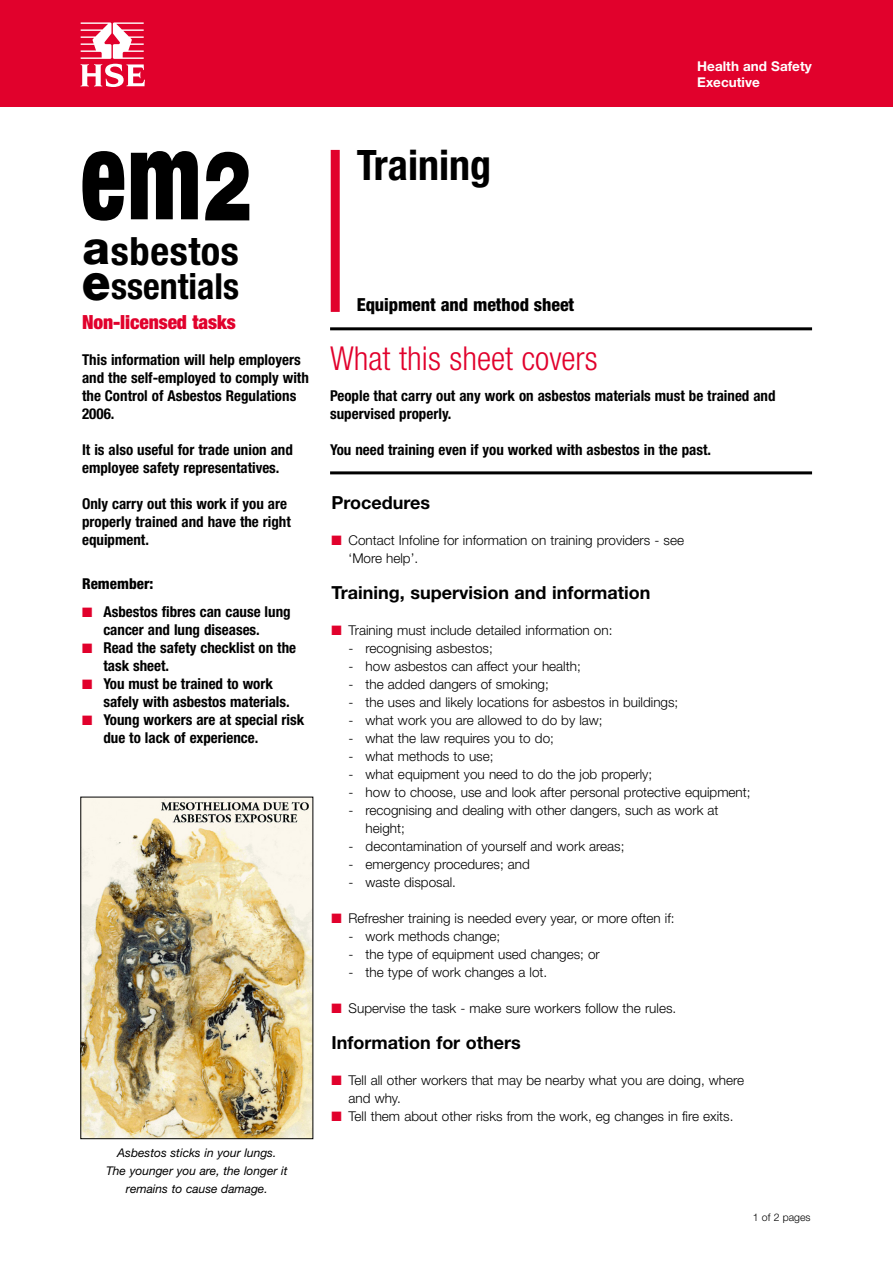
<style>
.page{position:relative;width:893px;height:1263px;background:#fff}
.page>*{position:absolute;margin:0;border:0;box-sizing:border-box;transform-origin:0 0}
.t1{font:900 condensed 123px "Helvetica Neue";color:#000;scale:.76 1}
.t2{font:700 condensed 42px "Helvetica Neue";color:#000}
.t3{font:700 condensed 39px "Helvetica Neue";letter-spacing:.015em;color:#000;scale:1.04 1}
.t4{font:700 condensed 36px "Helvetica Neue";color:#000}
.t5{font:300 condensed 33px "Helvetica Neue";color:#e1012c}
.t6{font:900 condensed 19.5px "Helvetica Neue";letter-spacing:-.005em;color:#e1012c}
.t7{font:700 18px "Helvetica Neue";color:#000}
.t8{font:800 condensed 18px "Helvetica Neue";letter-spacing:-.005em;color:#000}
.t9{font:700 condensed 15px/18px "Helvetica Neue";color:#000}
.t10{font:800 condensed 15px "Helvetica Neue";color:#000}
.t11{font:300 13.5px/18px "Helvetica Neue";color:#000}
.t12{font:700 13.5px/16.5px "Helvetica Neue";color:#fff}
.t13{font:italic 12px/18px "Helvetica Neue";color:#000;text-align:center}
.t14{font:300 10.5px "Helvetica Neue";color:#000}
.s1{font-stretch:normal;font-size:97.5px}
.s2{font-weight:800;font-stretch:normal;font-size:46.5px}
.s3{font-weight:900;font-stretch:normal;font-size:51px}
.s4{color:#e1012c}
</style>
<div class="page">
<hr style="left:330px;top:327px;width:482px;height:3px;background:#000">
<div style="left:331px;top:150px;width:9px;height:162px;background:#e1012c"></div>
<hr style="left:330px;top:471px;width:482px;height:3px;background:#000">
<div style="left:0;top:0;width:893px;height:106px;background:#e1012c"></div>
<svg style="left:81px;top:22px;width:64px;height:65px"></svg>
<img style="left:83px;top:799px;width:228px;height:338px">
<p class="t12" style="left:697px;top:59px;width:116px">Health and Safety<br>Executive</p>
<p class="t1" style="left:81px;top:132px;width:226px">em<span class="s1">2</span></p>
<h1 class="t3" style="left:83px;top:237px;width:152px"><span class="s2">a</span>sbestos</h1>
<h1 class="t4" style="left:82px;top:273px;width:159px"><span class="s3">e</span>ssentials</h1>
<h3 class="t6" style="left:82px;top:315px;width:155px">Non-licensed tasks</h3>
<p class="t9" style="left:82px;top:352px;width:228px">This information will help employers and the self-employed to comply with the Control of Asbestos Regulations<br>2006.</p>
<p class="t9" style="left:82px;top:442px;width:212px">It is also useful for trade union and employee safety representatives.</p>
<p class="t9" style="left:82px;top:496px;width:210px">Only carry out this work if you are properly trained and have the right equipment.</p>
<p class="t10" style="left:82px;top:578px;width:73px">Remember:</p>
<p class="t9" style="left:103px;top:604px;width:189px;text-indent:-21px"><span class="s4">■</span> Asbestos fibres can cause lung cancer and lung diseases.</p>
<p class="t9" style="left:103px;top:640px;width:194px;text-indent:-21px"><span class="s4">■</span> Read the safety checklist on the task sheet.</p>
<p class="t9" style="left:103px;top:676px;width:188px;text-indent:-21px"><span class="s4">■</span> You must be trained to work safely with asbestos materials.</p>
<p class="t9" style="left:103px;top:712px;width:202px;text-indent:-21px"><span class="s4">■</span> Young workers are at special risk due to lack of experience.</p>
<p class="t13" style="left:106px;top:1145px;width:183px">Asbestos sticks in your lungs.<br>The younger you are, the longer it remains to cause damage.</p>
<h1 class="t2" style="left:357px;top:150px;width:136px">Training</h1>
<p class="t8" style="left:357px;top:298px;width:219px">Equipment and method sheet</p>
<h1 class="t5" style="left:330px;top:347px;width:269px">What this sheet covers</h1>
<p class="t9" style="left:330px;top:388px;width:447px">People that carry out any work on asbestos materials must be trained and supervised properly.</p>
<p class="t9" style="left:330px;top:442px;width:382px">You need training even if you worked with asbestos in the past.</p>
<h4 class="t7" style="left:332px;top:496px;width:100px">Procedures</h4>
<p class="t11" style="left:349px;top:532px;width:337px;text-indent:-17px"><span class="s4">■</span> Contact Infoline for information on training providers - see ‘More help’.</p>
<h4 class="t7" style="left:332px;top:586px;width:320px">Training, supervision and information</h4>
<p class="t11" style="left:332px;top:622px;width:282px"><span class="s4">■</span> Training must include detailed information on:</p>
<p class="t11" style="left:349px;top:640px;width:146px">- recognising asbestos;</p>
<p class="t11" style="left:349px;top:658px;width:234px">- how asbestos can affect your health;</p>
<p class="t11" style="left:349px;top:676px;width:202px">- the added dangers of smoking;</p>
<p class="t11" style="left:349px;top:694px;width:331px">- the uses and likely locations for asbestos in buildings;</p>
<p class="t11" style="left:349px;top:712px;width:256px">- what work you are allowed to do by law;</p>
<p class="t11" style="left:349px;top:730px;width:207px">- what the law requires you to do;</p>
<p class="t11" style="left:349px;top:748px;width:146px">- what methods to use;</p>
<p class="t11" style="left:349px;top:766px;width:305px">- what equipment you need to do the job properly;</p>
<p class="t11" style="left:349px;top:784px;width:403px">- how to choose, use and look after personal protective equipment;</p>
<p class="t11" style="left:349px;top:802px;width:371px">- recognising and dealing with other dangers, such as work at</p>
<p class="t11" style="left:366px;top:820px;width:41px">height;</p>
<p class="t11" style="left:349px;top:838px;width:277px">- decontamination of yourself and work areas;</p>
<p class="t11" style="left:349px;top:856px;width:183px">- emergency procedures; and</p>
<p class="t11" style="left:349px;top:874px;width:109px">- waste disposal.</p>
<p class="t11" style="left:332px;top:910px;width:344px"><span class="s4">■</span> Refresher training is needed every year, or more often if:</p>
<p class="t11" style="left:349px;top:928px;width:153px">- work methods change;</p>
<p class="t11" style="left:349px;top:946px;width:253px">- the type of equipment used changes; or</p>
<p class="t11" style="left:349px;top:964px;width:200px">- the type of work changes a lot.</p>
<p class="t11" style="left:332px;top:1000px;width:346px"><span class="s4">■</span> Supervise the task - make sure workers follow the rules.</p>
<h4 class="t7" style="left:332px;top:1036px;width:191px">Information for others</h4>
<p class="t11" style="left:349px;top:1072px;width:397px;text-indent:-17px"><span class="s4">■</span> Tell all other workers that may be nearby what you are doing, where and why.</p>
<p class="t11" style="left:332px;top:1108px;width:403px"><span class="s4">■</span> Tell them about other risks from the work, eg changes in fire exits.</p>
<p class="t14" style="left:753px;top:1213px;width:59px">1 of 2 pages</p>
</div>
